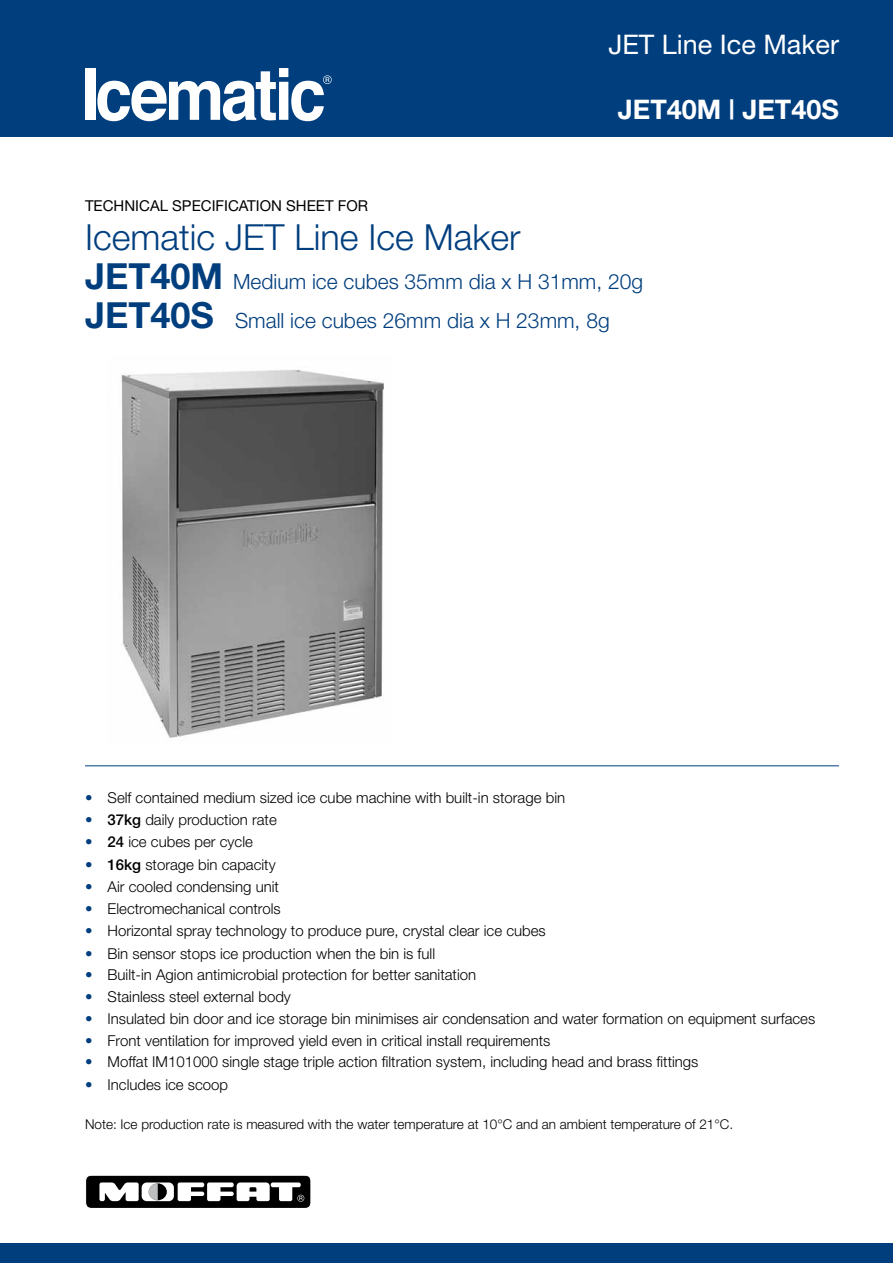
<style>
.page{position:relative;width:893px;height:1263px;background:#fff}
.page>*{position:absolute;margin:0;border:0;box-sizing:border-box;transform-origin:0 0}
.t1{font:300 36px "Helvetica Neue";color:#003e7e}
.t2{font:27px "Helvetica Neue";color:#fff}
.t3{font:700 27px "Helvetica Neue";color:#fff}
.t4{font:300 21px/39px "Helvetica Neue";color:#003e7e}
.t5{font:300 15px "Helvetica Neue";color:#000}
.t6{font:15px "Helvetica Neue";color:#000}
.t7{font:300 13.5px "Helvetica Neue";color:#000}
.s1{font-weight:700;font-size:36px}
.s2{color:#003e7e}
.s3{font-weight:500}
</style>
<div class="page">
<div style="left:0;top:1243px;width:893px;height:20px;background:#003e7e"></div>
<svg style="left:85px;top:1175px;width:226px;height:34px"></svg>
<hr style="left:85px;top:765px;width:754px;height:1px;background:#003e7e">
<div style="left:0;top:0;width:893px;height:136px;background:#003e7e"></div>
<div style="left:85px;top:68px;width:10px;height:52px;background:#fff"></div>
<svg style="left:97px;top:68px;width:235px;height:53px"></svg>
<img style="left:121px;top:369px;width:263px;height:369px">
<h2 class="t2" style="left:608px;top:28px;width:232px">JET Line Ice Maker</h2>
<h2 class="t3" style="left:618px;top:93px;width:223px">JET40M | JET40S</h2>
<p class="t6" style="left:85px;top:197px;width:285px">TECHNICAL SPECIFICATION SHEET FOR</p>
<h1 class="t1" style="left:85px;top:216px;width:437px">Icematic JET Line Ice Maker</h1>
<h3 class="t4" style="left:85px;top:262px;width:560px"><span class="s1">JET40M</span> Medium ice cubes 35mm dia x H 31mm, 20g<br><span class="s1">JET40S</span> Small ice cubes 26mm dia x H 23mm, 8g</h3>
<p class="t5" style="left:85px;top:788px;width:482px"><span class="s2">•</span> Self contained medium sized ice cube machine with built-in storage bin</p>
<p class="t5" style="left:85px;top:810px;width:193px"><span class="s2">•</span> <span class="s3">37kg</span> daily production rate</p>
<p class="t5" style="left:85px;top:833px;width:169px"><span class="s2">•</span> <span class="s3">24</span> ice cubes per cycle</p>
<p class="t5" style="left:85px;top:855px;width:192px"><span class="s2">•</span> <span class="s3">16kg</span> storage bin capacity</p>
<p class="t5" style="left:85px;top:877px;width:195px"><span class="s2">•</span> Air cooled condensing unit</p>
<p class="t5" style="left:85px;top:899px;width:197px"><span class="s2">•</span> Electromechanical controls</p>
<p class="t5" style="left:85px;top:922px;width:462px"><span class="s2">•</span> Horizontal spray technology to produce pure, crystal clear ice cubes</p>
<p class="t5" style="left:85px;top:944px;width:352px"><span class="s2">•</span> Bin sensor stops ice production when the bin is full</p>
<p class="t5" style="left:85px;top:965px;width:393px"><span class="s2">•</span> Built-in Agion antimicrobial protection for better sanitation</p>
<p class="t5" style="left:85px;top:987px;width:207px"><span class="s2">•</span> Stainless steel external body</p>
<p class="t5" style="left:85px;top:1009px;width:732px"><span class="s2">•</span> Insulated bin door and ice storage bin minimises air condensation and water formation on equipment surfaces</p>
<p class="t5" style="left:85px;top:1032px;width:467px"><span class="s2">•</span> Front ventilation for improved yield even in critical install requirements</p>
<p class="t5" style="left:85px;top:1053px;width:615px"><span class="s2">•</span> Moffat IM101000 single stage triple action filtration system, including head and brass fittings</p>
<p class="t5" style="left:85px;top:1075px;width:145px"><span class="s2">•</span> Includes ice scoop</p>
<p class="t7" style="left:85px;top:1115px;width:650px">Note: Ice production rate is measured with the water temperature at 10°C and an ambient temperature of 21°C.</p>
</div>
